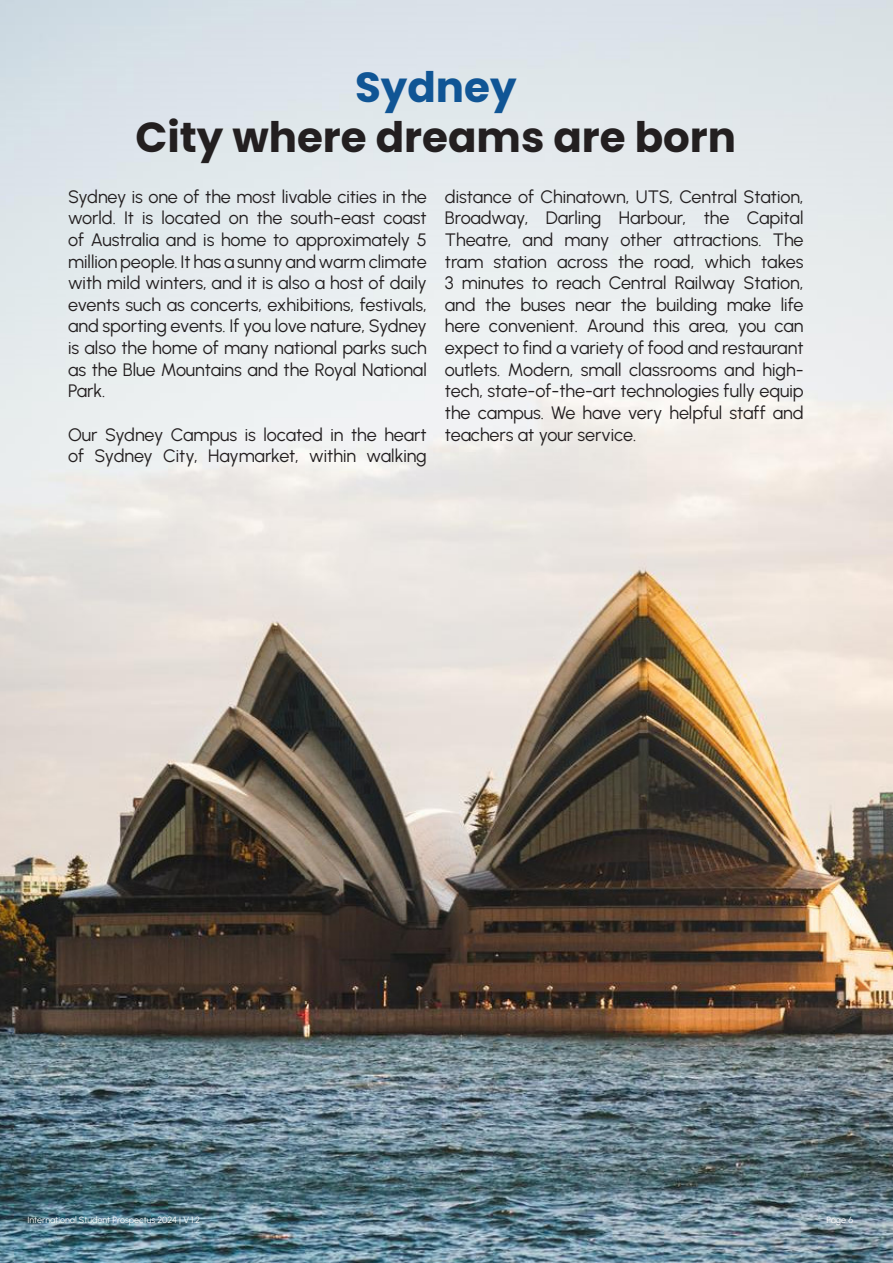
<style>
.page{position:relative;width:893px;height:1263px;background:#fff}
.page>*{position:absolute;margin:0;border:0;box-sizing:border-box;transform-origin:0 0}
.t1{font:700 42px "Poppins";color:#231f20}
.t2{font:700 42px "Poppins";color:#105595}
.t3{font:18px/21.6px "Urbanist";letter-spacing:-.005em;color:#231f20;text-align:justify}
.t4{font:9px "Urbanist";letter-spacing:-.005em;color:#fff}
</style>
<div class="page">
<img style="left:0;top:0;width:893px;height:1263px">
<p class="t2" style="left:355px;top:63px;width:163px">Sydney</p>
<p class="t1" style="left:135px;top:113px;width:602px">City where dreams are born</p>
<p class="t3" style="left:68px;top:185px;width:360px">Sydney is one of the most livable cities in the world. It is located on the south-east coast of Australia and is home to approximately 5 million people. It has a sunny and warm climate with mild winters, and it is also a host of daily events such as concerts, exhibitions, festivals, and sporting events. If you love nature, Sydney is also the home of many national parks such as the Blue Mountains and the Royal National Park.</p>
<p class="t3" style="left:68px;top:423px;width:360px">Our Sydney Campus is located in the heart of Sydney City, Haymarket, within walking</p>
<p class="t3" style="left:445px;top:185px;width:360px">distance of Chinatown, UTS, Central Station, Broadway, Darling Harbour, the Capital Theatre, and many other attractions. The tram station across the road, which takes 3 minutes to reach Central Railway Station, and the buses near the building make life here convenient. Around this area, you can expect to find a variety of food and restaurant outlets. Modern, small classrooms and high&shy;tech, state-of-the-art technologies fully equip the campus. We have very helpful staff and teachers at your service.</p>
<p class="t4" style="left:27px;top:1213px;width:174px">International Student Prospectus 2024 | V 1.2</p>
<p class="t4" style="left:826px;top:1213px;width:28px">Page 6</p>
</div>
